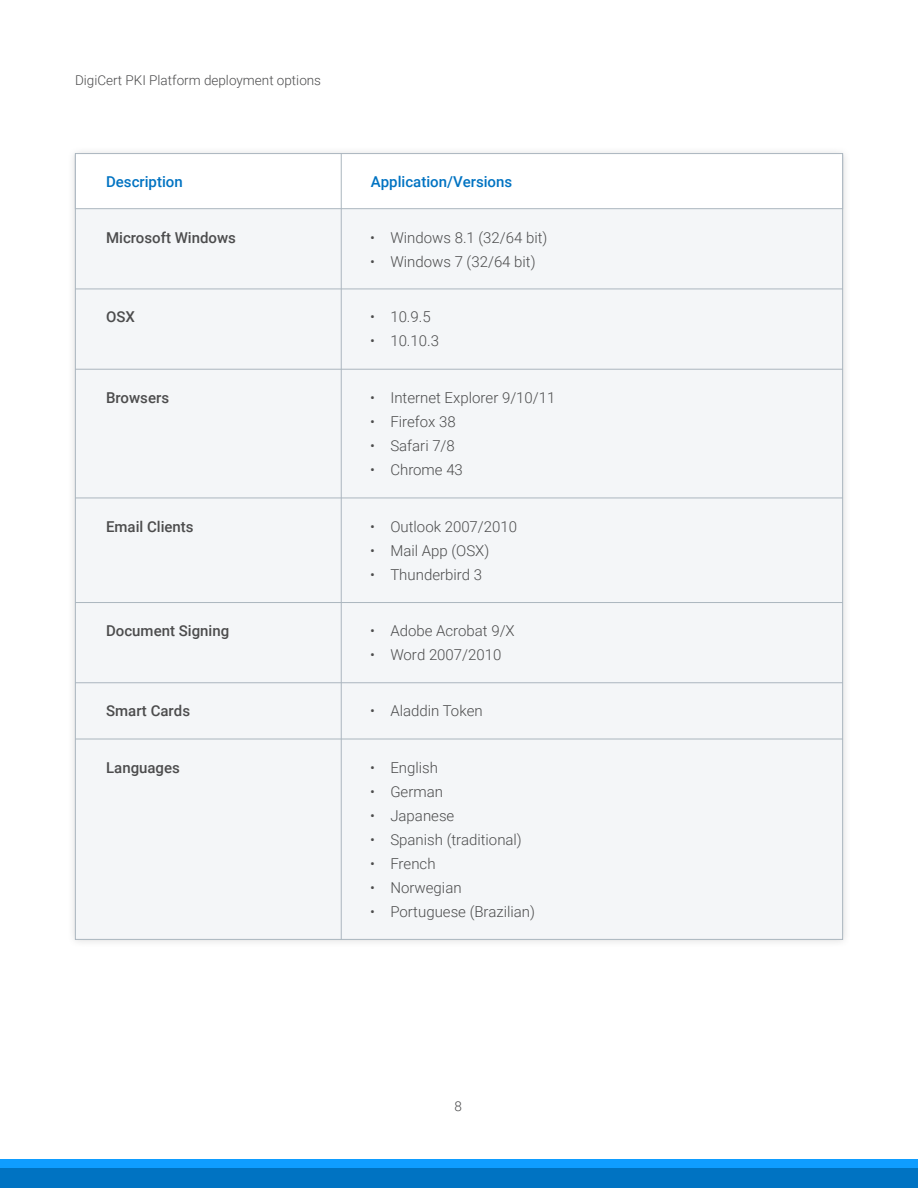
<style>
.page{position:relative;width:918px;height:1188px;background:#fff}
.page>*{position:absolute;margin:0;border:0;box-sizing:border-box;transform-origin:0 0}
.t1{font:300 15px "Roboto";color:#4c4c4d}
.H5_-_10_Auto_0__4C4C{font:500 15px "Roboto";color:#4c4c4d}
.H5B_-_10_Auto_0__017{font:500 15px "Roboto";color:#0073c2}
.P3_Page_Numbers_Doc{font:300 13.5px "Roboto";color:#4c4c4d}
</style>
<div class="page">
<div style="left:0;top:1168px;width:918px;height:20px;background:#0073c2"></div>
<div style="left:0;top:1160px;width:918px;height:8px;background:#0f9dff"></div>
<div style="left:67px;top:146px;width:784px;height:802px;background:#696969;opacity:.25"></div>
<div style="left:75px;top:155px;width:768px;height:785px;background:#f4f6f8;border:1px solid #abb6bf"></div>
<div style="left:75px;top:153px;width:768px;height:56px;background:#fff;border:1px solid #abb6bf"></div>
<hr style="left:75px;top:369px;width:768px;height:1px;background:#abb6bf">
<hr style="left:75px;top:498px;width:768px;height:1px;background:#abb6bf">
<hr style="left:75px;top:682px;width:768px;height:1px;background:#abb6bf">
<hr style="left:75px;top:602px;width:768px;height:1px;background:#abb6bf">
<hr style="left:75px;top:739px;width:768px;height:1px;background:#abb6bf">
<hr style="left:75px;top:289px;width:768px;height:1px;background:#abb6bf">
<hr style="left:341px;top:153px;width:1px;height:787px;background:#abb6bf">
<p class="P3_Page_Numbers_Doc" style="left:75px;top:70px;width:248px">DigiCert PKI Platform deployment options</p>
<p class="H5B_-_10_Auto_0__017" style="left:106px;top:171px;width:78px">Description</p>
<p class="H5B_-_10_Auto_0__017" style="left:371px;top:171px;width:143px">Application/Versions</p>
<p class="H5_-_10_Auto_0__4C4C" style="left:106px;top:227px;width:131px">Microsoft Windows</p>
<p class="t1" style="left:370px;top:227px;width:179px">• Windows 8.1 (32/64 bit)</p>
<p class="t1" style="left:370px;top:251px;width:167px">• Windows 7 (32/64 bit)</p>
<p class="H5_-_10_Auto_0__4C4C" style="left:106px;top:307px;width:30px">OSX</p>
<p class="t1" style="left:370px;top:306px;width:62px">• 10.9.5</p>
<p class="t1" style="left:370px;top:330px;width:70px">• 10.10.3</p>
<p class="H5_-_10_Auto_0__4C4C" style="left:106px;top:387px;width:64px">Browsers</p>
<p class="t1" style="left:370px;top:387px;width:187px">• Internet Explorer 9/10/11</p>
<p class="t1" style="left:370px;top:411px;width:87px">• Firefox 38</p>
<p class="t1" style="left:370px;top:435px;width:86px">• Safari 7/8</p>
<p class="t1" style="left:370px;top:459px;width:94px">• Chrome 43</p>
<p class="H5_-_10_Auto_0__4C4C" style="left:106px;top:516px;width:89px">Email Clients</p>
<p class="t1" style="left:370px;top:516px;width:149px">• Outlook 2007/2010</p>
<p class="t1" style="left:370px;top:540px;width:121px">• Mail App (OSX)</p>
<p class="t1" style="left:370px;top:564px;width:114px">• Thunderbird 3</p>
<p class="H5_-_10_Auto_0__4C4C" style="left:106px;top:620px;width:125px">Document Signing</p>
<p class="t1" style="left:370px;top:620px;width:146px">• Adobe Acrobat 9/X</p>
<p class="t1" style="left:370px;top:644px;width:133px">• Word 2007/2010</p>
<p class="H5_-_10_Auto_0__4C4C" style="left:106px;top:700px;width:85px">Smart Cards</p>
<p class="t1" style="left:370px;top:700px;width:114px">• Aladdin Token</p>
<p class="H5_-_10_Auto_0__4C4C" style="left:106px;top:757px;width:75px">Languages</p>
<p class="t1" style="left:370px;top:757px;width:69px">• English</p>
<p class="t1" style="left:370px;top:781px;width:74px">• German</p>
<p class="t1" style="left:370px;top:805px;width:86px">• Japanese</p>
<p class="t1" style="left:370px;top:829px;width:153px">• Spanish (traditional)</p>
<p class="t1" style="left:370px;top:853px;width:67px">• French</p>
<p class="t1" style="left:370px;top:877px;width:93px">• Norwegian</p>
<p class="t1" style="left:370px;top:901px;width:166px">• Portuguese (Brazilian)</p>
<p class="P3_Page_Numbers_Doc" style="left:455px;top:1097px;width:9px">8</p>
</div>
